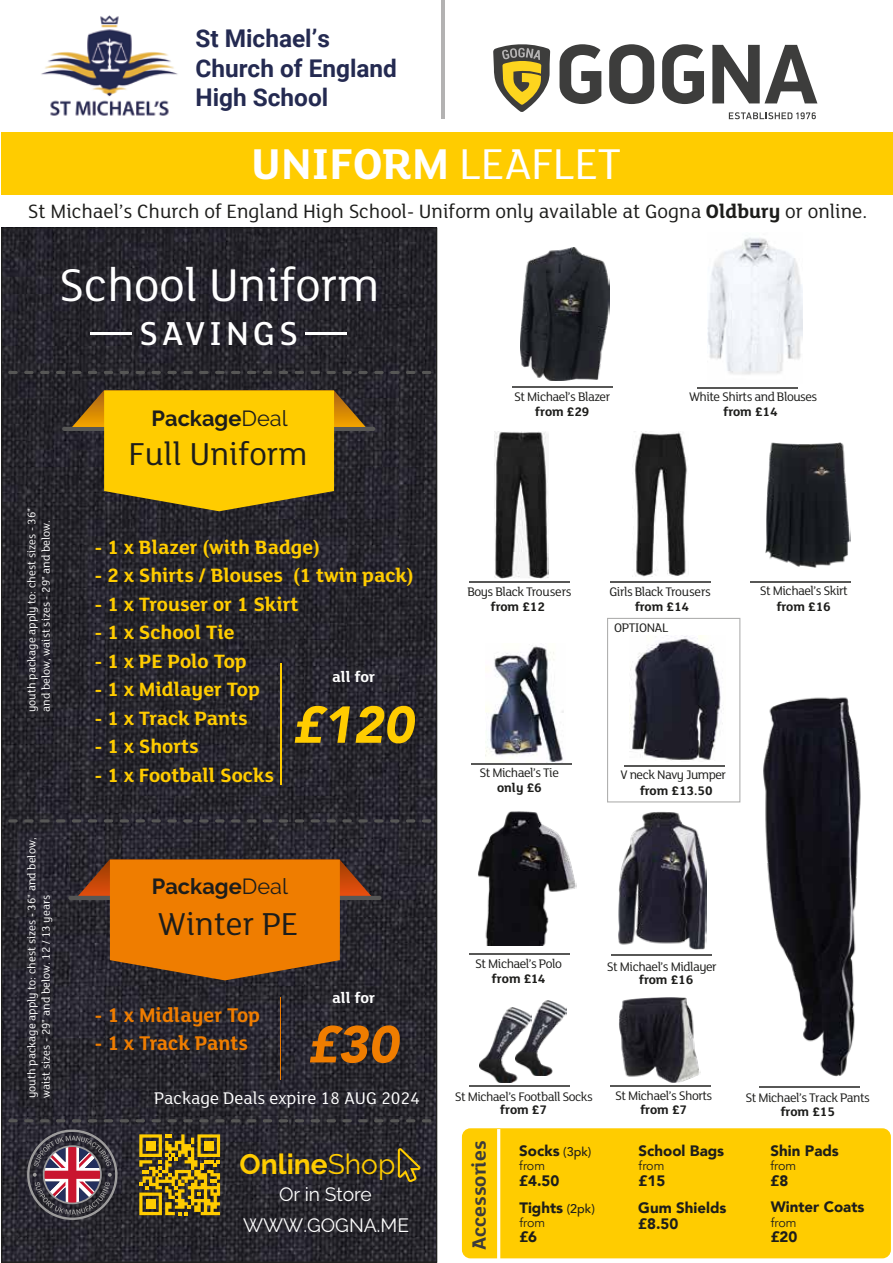
<style>
.page{position:relative;width:893px;height:1263px;background:#fff}
.page>*{position:absolute;margin:0;border:0;box-sizing:border-box;transform-origin:0 0}
.t1{font:italic 900 51.3px "Avenir";color:#fc0}
.t2{font:italic 900 51.3px "Avenir";color:#ef7d00}
.t3{font:49.95px "FS Lola";color:#fff}
.t4{font:700 46.95px "FS Lola";color:#fff}
.t5{font:500 36.15px "FS Lola";letter-spacing:.11em;color:#fff}
.t6{font:34.5px "FS Lola";color:#1d1d1b}
.t7{font:700 28.2px "Raleway";color:#fc0}
.t8{font:700 24.45px/29.2px "Roboto";color:#242a51}
.t9{font:700 21.75px "Raleway";color:#1d1d1b}
.t10{font:700 21.6px "FS Lola";color:#ef7d00}
.t11{font:700 21px "FS Lola";color:#fc0}
.t12{font:21px "FS Lola";color:#1d1d1b}
.t13{font:700 21px "FS Lola";color:#3c3b3b}
.t14{font:19.2px "Raleway";color:#fff}
.t15{font:18.45px "FS Lola";color:#fff}
.t16{font:700 16.2px "FS Lola";color:#fff}
.t17{font:900 15px/27.2px "Avenir";color:#1d1d1b}
.t18{font:13.5px "FS Lola";letter-spacing:-.035em;color:#1d1d1b}
.t19{font:700 13.5px "FS Lola";color:#1d1d1b}
.t20{font:12.6px "Avenir";color:#1d1d1b}
.t21{font:12px/14.4px "FS Lola";color:#fff}
.s1{font-weight:400}
.s2{font-weight:700}
.s3{font-weight:500;font-size:12.6px}
</style>
<div class="page">
<img style="left:619px;top:997px;width:81px;height:85px">
<img style="left:520px;top:247px;width:89px;height:133px">
<img style="left:708px;top:237px;width:95px;height:138px">
<img style="left:4px;top:230px;width:431px;height:1030px">
<hr style="left:305px;top:332px;width:42px;height:2px;background:#fff">
<hr style="left:91px;top:332px;width:41px;height:2px;background:#fff">
<div style="left:2px;top:132px;width:891px;height:62px;background:#fc0"></div>
<hr style="left:62px;top:427px;width:313px;height:4px;background:#575756;border-radius:2px">
<svg style="left:72px;top:390px;width:294px;height:121px;background:#c8a00b"></svg>
<svg style="left:10px;top:819px;width:427px;height:3px"></svg>
<svg style="left:729px;top:112px;width:87px;height:7px"></svg>
<svg style="left:560px;top:44px;width:41px;height:60px"></svg>
<svg style="left:609px;top:44px;width:45px;height:60px"></svg>
<svg style="left:662px;top:44px;width:42px;height:60px"></svg>
<svg style="left:712px;top:45px;width:105px;height:58px"></svg>
<svg style="left:493px;top:44px;width:57px;height:68px"></svg>
<svg style="left:398px;top:1148px;width:23px;height:34px"></svg>
<svg style="left:139px;top:1134px;width:81px;height:81px;background:#997e15"></svg>
<svg style="left:27px;top:1129px;width:90px;height:91px;background:#644e59"></svg>
<hr style="left:441px;top:0;width:3px;height:118px;background:#b3b2b2">
<div style="left:462px;top:1128px;width:429px;height:130px;background:#fc0;border-radius:9px"></div>
<hr style="left:497px;top:1129px;width:3px;height:130px;background:#fff">
<hr style="left:697px;top:387px;width:101px;height:1px;background:#575756">
<hr style="left:471px;top:764px;width:101px;height:1px;background:#575756">
<hr style="left:759px;top:1086px;width:101px;height:2px;background:#575756">
<hr style="left:512px;top:387px;width:101px;height:1px;background:#575756">
<hr style="left:469px;top:582px;width:101px;height:1px;background:#575756">
<hr style="left:469px;top:953px;width:101px;height:1px;background:#575756">
<hr style="left:750px;top:581px;width:101px;height:2px;background:#575756">
<hr style="left:611px;top:954px;width:101px;height:2px;background:#575756">
<hr style="left:68px;top:896px;width:313px;height:4px;background:#575756;border-radius:2px">
<svg style="left:78px;top:859px;width:293px;height:121px;background:#bd660c"></svg>
<hr style="left:280px;top:663px;width:1px;height:122px;background:#fc0">
<hr style="left:280px;top:997px;width:1px;height:83px;background:#ef7d00">
<svg style="left:10px;top:371px;width:427px;height:3px"></svg>
<svg style="left:10px;top:1119px;width:427px;height:3px"></svg>
<hr style="left:469px;top:1085px;width:101px;height:1px;background:#575756">
<hr style="left:610px;top:1085px;width:101px;height:1px;background:#575756">
<img style="left:766px;top:442px;width:85px;height:126px">
<img style="left:478px;top:811px;width:98px;height:134px">
<img style="left:618px;top:812px;width:88px;height:137px">
<img style="left:763px;top:697px;width:98px;height:380px">
<img style="left:41px;top:15px;width:137px;height:101px">
<img style="left:486px;top:646px;width:78px;height:116px">
<img style="left:480px;top:1007px;width:38px;height:75px">
<img style="left:515px;top:1000px;width:52px;height:75px">
<hr style="left:610px;top:581px;width:101px;height:2px;background:#575756">
<img style="left:630px;top:636px;width:93px;height:125px">
<hr style="left:624px;top:765px;width:101px;height:1px;background:#575756">
<img style="left:633px;top:431px;width:54px;height:146px">
<img style="left:495px;top:431px;width:54px;height:148px">
<h3 class="t8" style="left:195px;top:23px;width:203px">St Michael’s<br>Church of England<br>High School</h3>
<h3 class="t4" style="left:251px;top:132px;width:371px">UNIFORM <span class="s1">LEAFLET</span></h3>
<h3 class="t12" style="left:28px;top:197px;width:841px">St Michael’s Church of England High School- Uniform only available at Gogna <span class="s2">Oldbury</span> or online.</h3>
<h2 class="t3" style="left:59px;top:252px;width:322px">School Uniform</h2>
<h3 class="t5" style="left:139px;top:309px;width:160px">SAVINGS</h3>
<p class="t21" style="left:24px;top:712px;width:205px;rotate:-90deg">youth package apply to: chest sizes - 36" and below, waist sizes - 29" and below.</p>
<p class="t21" style="left:24px;top:1098px;width:262px;rotate:-90deg">youth package apply to: chest sizes - 36" and below, waist sizes - 29" and below. 12 / 13 years</p>
<h3 class="t9" style="left:152px;top:406px;width:138px">Package<span class="s1">Deal</span></h3>
<h3 class="t6" style="left:129px;top:431px;width:180px">Full Uniform</h3>
<h3 class="t11" style="left:94px;top:532px;width:227px">- 1 x Blazer (with Badge)</h3>
<h3 class="t11" style="left:94px;top:561px;width:321px">- 2 x Shirts / Blouses (1 twin pack)</h3>
<h3 class="t11" style="left:94px;top:589px;width:206px">- 1 x Trouser or 1 Skirt</h3>
<h3 class="t11" style="left:94px;top:618px;width:142px">- 1 x School Tie</h3>
<h3 class="t11" style="left:94px;top:646px;width:154px">- 1 x PE Polo Top</h3>
<h3 class="t11" style="left:94px;top:675px;width:167px">- 1 x Midlayer Top</h3>
<h3 class="t11" style="left:94px;top:703px;width:155px">- 1 x Track Pants</h3>
<h3 class="t11" style="left:94px;top:732px;width:106px">- 1 x Shorts</h3>
<h3 class="t11" style="left:94px;top:760px;width:181px">- 1 x Football Socks</h3>
<p class="t16" style="left:332px;top:665px;width:44px">all for</p>
<h1 class="t1" style="left:292px;top:682px;width:123px">£120</h1>
<h3 class="t9" style="left:152px;top:874px;width:138px">Package<span class="s1">Deal</span></h3>
<h3 class="t6" style="left:158px;top:901px;width:142px">Winter PE</h3>
<h3 class="t10" style="left:94px;top:1000px;width:167px">- 1 x Midlayer Top</h3>
<h3 class="t10" style="left:94px;top:1028px;width:155px">- 1 x Track Pants</h3>
<p class="t16" style="left:332px;top:986px;width:44px">all for</p>
<h1 class="t2" style="left:307px;top:1002px;width:93px">£30</h1>
<h3 class="t15" style="left:154px;top:1085px;width:267px">Package Deals expire 18 AUG 2024</h3>
<h3 class="t7" style="left:240px;top:1148px;width:157px">Online<span class="s1">Shop</span></h3>
<h3 class="t14" style="left:279px;top:1183px;width:94px">Or in Store</h3>
<h3 class="t14" style="left:243px;top:1214px;width:167px">WWW.GOGNA.ME</h3>
<p class="t18" style="left:514px;top:388px;width:97px">St Michael’s Blazer</p>
<p class="t19" style="left:535px;top:402px;width:56px">from £29</p>
<p class="t18" style="left:689px;top:388px;width:130px">White Shirts and Blouses</p>
<p class="t19" style="left:723px;top:402px;width:56px">from £14</p>
<p class="t18" style="left:467px;top:583px;width:106px">Boys Black Trousers</p>
<p class="t19" style="left:491px;top:598px;width:56px">from £12</p>
<p class="t18" style="left:609px;top:582px;width:103px">Girls Black Trousers</p>
<p class="t19" style="left:635px;top:597px;width:56px">from £14</p>
<p class="t18" style="left:614px;top:619px;width:56px">OPTIONAL</p>
<p class="t18" style="left:760px;top:582px;width:89px">St Michael’s Skirt</p>
<p class="t19" style="left:777px;top:597px;width:56px">from £16</p>
<p class="t18" style="left:479px;top:764px;width:81px">St Michael’s Tie</p>
<p class="t19" style="left:497px;top:778px;width:46px">only £6</p>
<p class="t18" style="left:620px;top:766px;width:107px">V neck Navy Jumper</p>
<p class="t19" style="left:640px;top:781px;width:74px">from £13.50</p>
<p class="t18" style="left:475px;top:955px;width:88px">St Michael’s Polo</p>
<p class="t18" style="left:607px;top:958px;width:111px">St Michael’s Midlayer</p>
<p class="t19" style="left:492px;top:969px;width:55px">from £14</p>
<p class="t19" style="left:639px;top:970px;width:56px">from £16</p>
<p class="t18" style="left:455px;top:1087px;width:140px">St Michael’s Football Socks</p>
<p class="t19" style="left:500px;top:1101px;width:48px">from £7</p>
<h3 class="t13" style="left:464px;top:1250px;width:111px;rotate:-90deg">Accessories</h3>
<p class="t17" style="left:519px;top:1136px;width:74px">Socks <span class="s3">(3pk)</span></p>
<p class="t20" style="left:519px;top:1158px;width:27px">from</p>
<p class="t17" style="left:519px;top:1166px;width:77px">£4.50<br>Tights <span class="s3">(2pk)</span></p>
<p class="t20" style="left:519px;top:1215px;width:27px">from</p>
<p class="t17" style="left:519px;top:1223px;width:19px">£6</p>
<p class="t18" style="left:615px;top:1087px;width:99px">St Michael’s Shorts</p>
<p class="t19" style="left:640px;top:1101px;width:48px">from £7</p>
<p class="t17" style="left:639px;top:1136px;width:87px">School Bags</p>
<p class="t20" style="left:639px;top:1158px;width:27px">from</p>
<p class="t17" style="left:638px;top:1166px;width:90px">£15<br>Gum Shields</p>
<p class="t17" style="left:638px;top:1210px;width:42px">£8.50</p>
<p class="t18" style="left:745px;top:1089px;width:126px">St Michael’s Track Pants</p>
<p class="t19" style="left:781px;top:1102px;width:56px">from £15</p>
<p class="t17" style="left:770px;top:1136px;width:70px">Shin Pads</p>
<p class="t20" style="left:770px;top:1158px;width:27px">from</p>
<p class="t17" style="left:770px;top:1166px;width:95px">£8<br>Winter Coats</p>
<p class="t20" style="left:771px;top:1215px;width:27px">from</p>
<p class="t17" style="left:771px;top:1223px;width:28px">£20</p>
</div>
